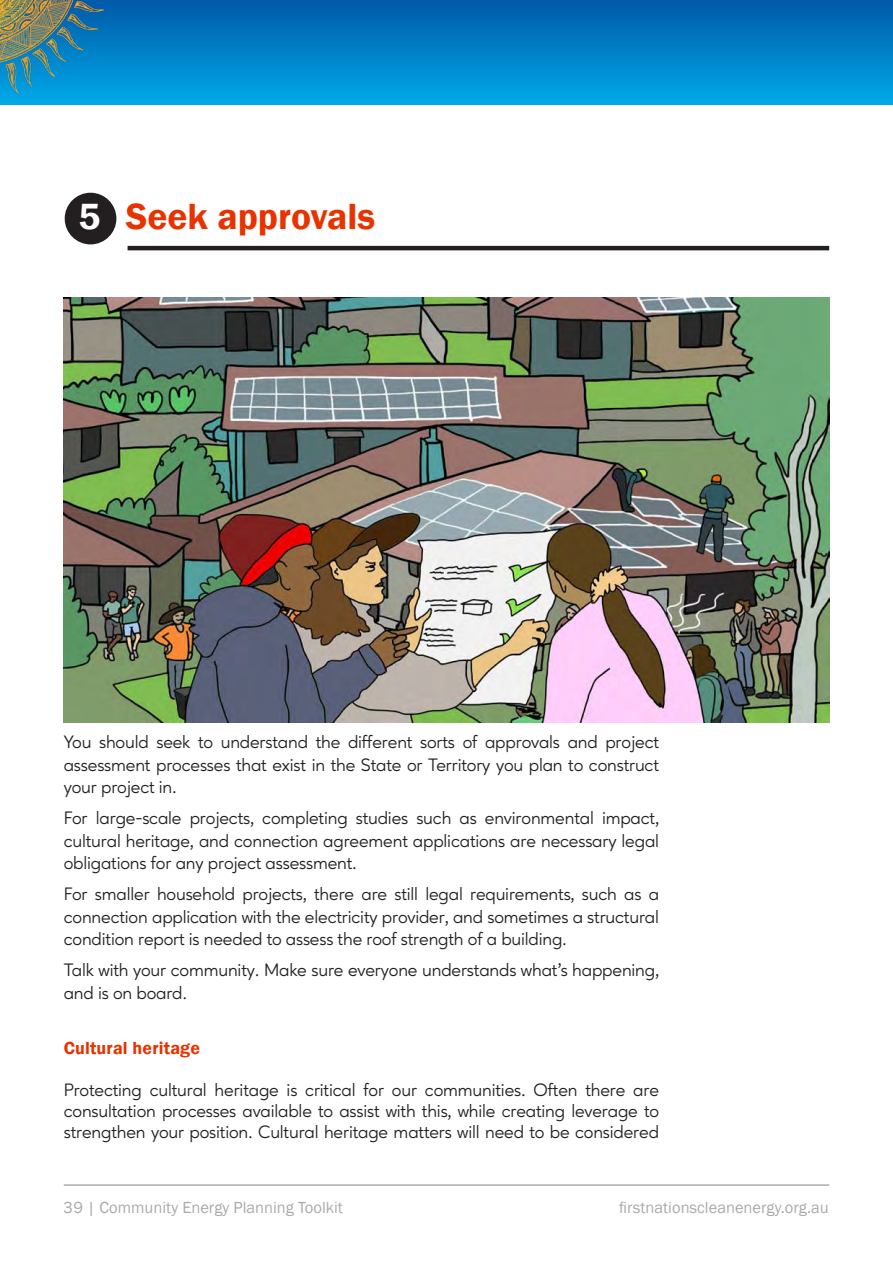
<style>
.page{position:relative;width:893px;height:1263px;background:#fff}
.page>*{position:absolute;margin:0;border:0;box-sizing:border-box;transform-origin:0 0}
.headings{font:600 37.5px "Franklin Gothic";color:#e63300}
.t1{font:600 37.5px "Franklin Gothic";color:#fff}
.body{font:18px/22.5px "Ageo Variable";letter-spacing:-.01em;color:#231f20;text-align:justify}
.sub-head_2{font:600 18px "Franklin Gothic";letter-spacing:.01em;color:#e63300}
.t2{font:16.5px "Franklin Gothic";color:#939598}
</style>
<div class="page">
<hr style="left:64px;top:1184px;width:765px;height:2px;background:#939598">
<div style="left:0;top:0;width:893px;height:104px;background:linear-gradient(to bottom,#0159a8,#00a8e7)"></div>
<img style="left:0;top:0;width:112px;height:103px">
<hr style="left:128px;top:246px;width:701px;height:4px;background:#231f20">
<div style="left:65px;top:193px;width:51px;height:51px;background:#231f20;border-radius:50%"></div>
<img style="left:64px;top:297px;width:765px;height:425px">
<p class="t1" style="left:79px;top:193px;width:23px">5</p>
<p class="headings" style="left:126px;top:193px;width:251px">Seek approvals</p>
<p class="body" style="left:64px;top:731px;width:597px">You should seek to understand the different sorts of approvals and project assessment processes that exist in the State or Territory you plan to construct your project in.</p>
<p class="body" style="left:64px;top:807px;width:597px">For large-scale projects, completing studies such as environmental impact, cultural heritage, and connection agreement applications are necessary legal obligations for any project assessment.</p>
<p class="body" style="left:64px;top:883px;width:597px">For smaller household projects, there are still legal requirements, such as a connection application with the electricity provider, and sometimes a structural condition report is needed to assess the roof strength of a building.</p>
<p class="body" style="left:64px;top:959px;width:597px">Talk with your community. Make sure everyone understands what’s happening, and is on board.</p>
<p class="sub-head_2" style="left:64px;top:1036px;width:138px">Cultural heritage</p>
<p class="body" style="left:64px;top:1079px;width:597px;line-height:21px">Protecting cultural heritage is critical for our communities. Often there are consultation processes available to assist with this, while creating leverage to strengthen your position. Cultural heritage matters will need to be considered</p>
<p class="t2" style="left:64px;top:1197px;width:281px">39 | Community Energy Planning Toolkit</p>
<p class="t2" style="left:619px;top:1197px;width:211px">firstnationscleanenergy.org.au</p>
</div>
